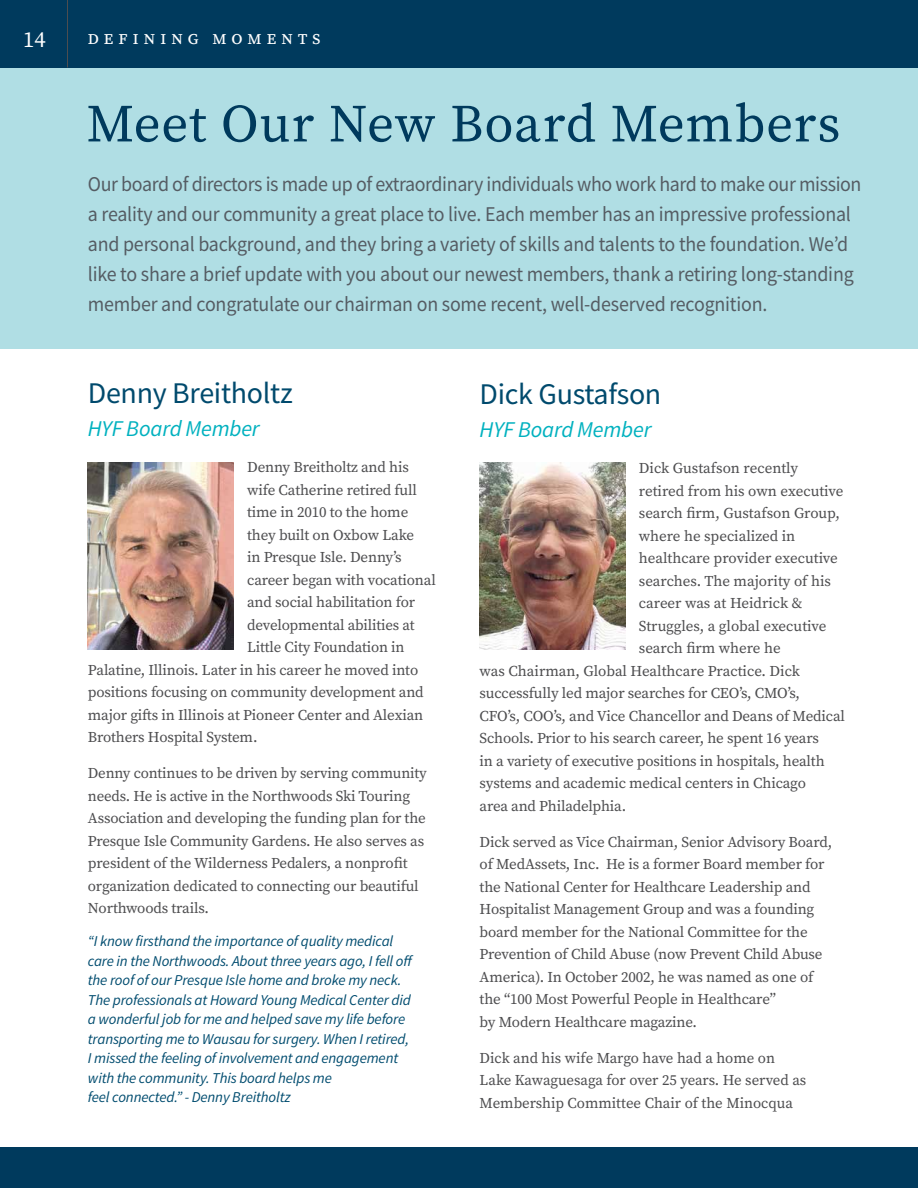
<style>
.page{position:relative;width:918px;height:1188px;background:#fff}
.page>*{position:absolute;margin:0;border:0;box-sizing:border-box;transform-origin:0 0}
.t1{font:53.25px "Source Serif Pro";letter-spacing:.01em;color:#003a5d}
.t2{font:30px "Source Sans Pro";letter-spacing:-.01em;color:#004a6d}
.t3{font:italic 22.5px "Source Sans Pro";letter-spacing:-.01em;color:#00b1bf}
.t4{font:22.5px "Source Serif Pro";color:#fff}
.t5{font:21px/30px "Source Sans Pro";letter-spacing:-.01em;color:#555c63;scale:.95 1}
.t6{font:18px "Source Serif Pro";color:#fff}
.t7{font:15px/22.5px "Source Serif Pro";letter-spacing:-.01em;color:#4d4d4f}
.t8{font:italic 15px/19.5px "Source Sans Pro";letter-spacing:-.01em;color:#004c6f}
</style>
<div class="page">
<div style="left:0;top:62px;width:918px;height:287px;background:#b0dee4"></div>
<div style="left:0;top:0;width:918px;height:68px;background:#003a5d"></div>
<hr style="left:67px;top:0;width:1px;height:68px;background:#4d4d4f">
<img style="left:88px;top:463px;width:146px;height:186px">
<img style="left:480px;top:463px;width:145px;height:186px">
<div style="left:0;top:1148px;width:918px;height:40px;background:#003a5d"></div>
<h3 class="t4" style="left:23px;top:25px;width:24px">14</h3>
<p class="t6" style="left:88px;top:26px;width:235px">defining moments</p>
<h1 class="t1" style="left:86px;top:88px;width:756px">Meet Our New Board Members</h1>
<p class="t5" style="left:88px;top:169px;width:816px">Our board of directors is made up of extraordinary individuals who work hard to make our mission a reality and our community a great place to live. Each member has an impressive professional and personal background, and they bring a variety of skills and talents to the foundation. We’d like to share a brief update with you about our newest members, thank a retiring long-standing member and congratulate our chairman on some recent, well-deserved recognition.</p>
<h2 class="t2" style="left:88px;top:374px;width:206px">Denny Breitholtz</h2>
<h3 class="t3" style="left:88px;top:415px;width:173px">HYF Board Member</h3>
<p class="t7" style="left:247px;top:456px;width:163px">Denny Breitholtz and his</p>
<p class="t7" style="left:247px;top:479px;width:171px">wife Catherine retired full</p>
<p class="t7" style="left:247px;top:501px;width:163px">time in 2010 to the home</p>
<p class="t7" style="left:247px;top:524px;width:168px">they built on Oxbow Lake</p>
<p class="t7" style="left:247px;top:546px;width:156px">in Presque Isle. Denny’s</p>
<p class="t7" style="left:247px;top:569px;width:190px">career began with vocational</p>
<p class="t7" style="left:247px;top:591px;width:169px">and social habilitation for</p>
<p class="t7" style="left:247px;top:614px;width:169px">developmental abilities at</p>
<p class="t7" style="left:247px;top:636px;width:159px">Little City Foundation in</p>
<p class="t7" style="left:88px;top:659px;width:332px">Palatine, Illinois. Later in his career he moved into</p>
<p class="t7" style="left:88px;top:681px;width:337px">positions focusing on community development and</p>
<p class="t7" style="left:88px;top:704px;width:337px">major gifts in Illinois at Pioneer Center and Alexian</p>
<p class="t7" style="left:88px;top:726px;width:171px">Brothers Hospital System.</p>
<p class="t7" style="left:88px;top:762px;width:340px">Denny continues to be driven by serving community needs. He is active in the Northwoods Ski Touring Association and developing the funding plan for the Presque Isle Community Gardens. He also serves as president of the Wilderness Pedalers, a nonprofit organization dedicated to connecting our beautiful Northwoods trails.</p>
<p class="t8" style="left:88px;top:932px;width:327px">“I know firsthand the importance of quality medical care in the Northwoods. About three years ago, I fell off the roof of our Presque Isle home and broke my neck.<br>The professionals at Howard Young Medical Center did a wonderful job for me and helped save my life before transporting me to Wausau for surgery. When I retired, I missed the feeling of involvement and engagement with the community. This board helps me<br>feel connected.” - Denny Breitholtz</p>
<h2 class="t2" style="left:480px;top:375px;width:183px">Dick Gustafson</h2>
<h3 class="t3" style="left:480px;top:416px;width:173px">HYF Board Member</h3>
<p class="t7" style="left:639px;top:457px;width:161px">Dick Gustafson recently</p>
<p class="t7" style="left:639px;top:479px;width:206px">retired from his own executive</p>
<p class="t7" style="left:639px;top:502px;width:203px">search firm, Gustafson Group,</p>
<p class="t7" style="left:639px;top:524px;width:158px">where he specialized in</p>
<p class="t7" style="left:639px;top:547px;width:200px">healthcare provider executive</p>
<p class="t7" style="left:639px;top:569px;width:194px">searches. The majority of his</p>
<p class="t7" style="left:639px;top:592px;width:165px">career was at Heidrick &amp;</p>
<p class="t7" style="left:639px;top:614px;width:189px">Struggles, a global executive</p>
<p class="t7" style="left:639px;top:637px;width:143px">search firm where he</p>
<p class="t7" style="left:480px;top:659px;width:322px">was Chairman, Global Healthcare Practice. Dick</p>
<p class="t7" style="left:480px;top:682px;width:322px">successfully led major searches for CEO’s, CMO’s,</p>
<p class="t7" style="left:480px;top:704px;width:367px">CFO’s, COO’s, and Vice Chancellor and Deans of Medical</p>
<p class="t7" style="left:480px;top:727px;width:341px">Schools. Prior to his search career, he spent 16 years</p>
<p class="t7" style="left:480px;top:749px;width:347px">in a variety of executive positions in hospitals, health</p>
<p class="t7" style="left:480px;top:772px;width:328px">systems and academic medical centers in Chicago</p>
<p class="t7" style="left:480px;top:794px;width:148px">area and Philadelphia.</p>
<p class="t7" style="left:480px;top:830px;width:354px">Dick served as Vice Chairman, Senior Advisory Board, of MedAssets, Inc. He is a former Board member for the National Center for Healthcare Leadership and Hospitalist Management Group and was a founding board member for the National Committee for the Prevention of Child Abuse (now Prevent Child Abuse America). In October 2002, he was named as one of the “100 Most Powerful People in Healthcare”<br>by Modern Healthcare magazine.</p>
<p class="t7" style="left:480px;top:1046px;width:328px">Dick and his wife Margo have had a home on<br>Lake Kawaguesaga for over 25 years. He served as<br>Membership Committee Chair of the Minocqua</p>
</div>
